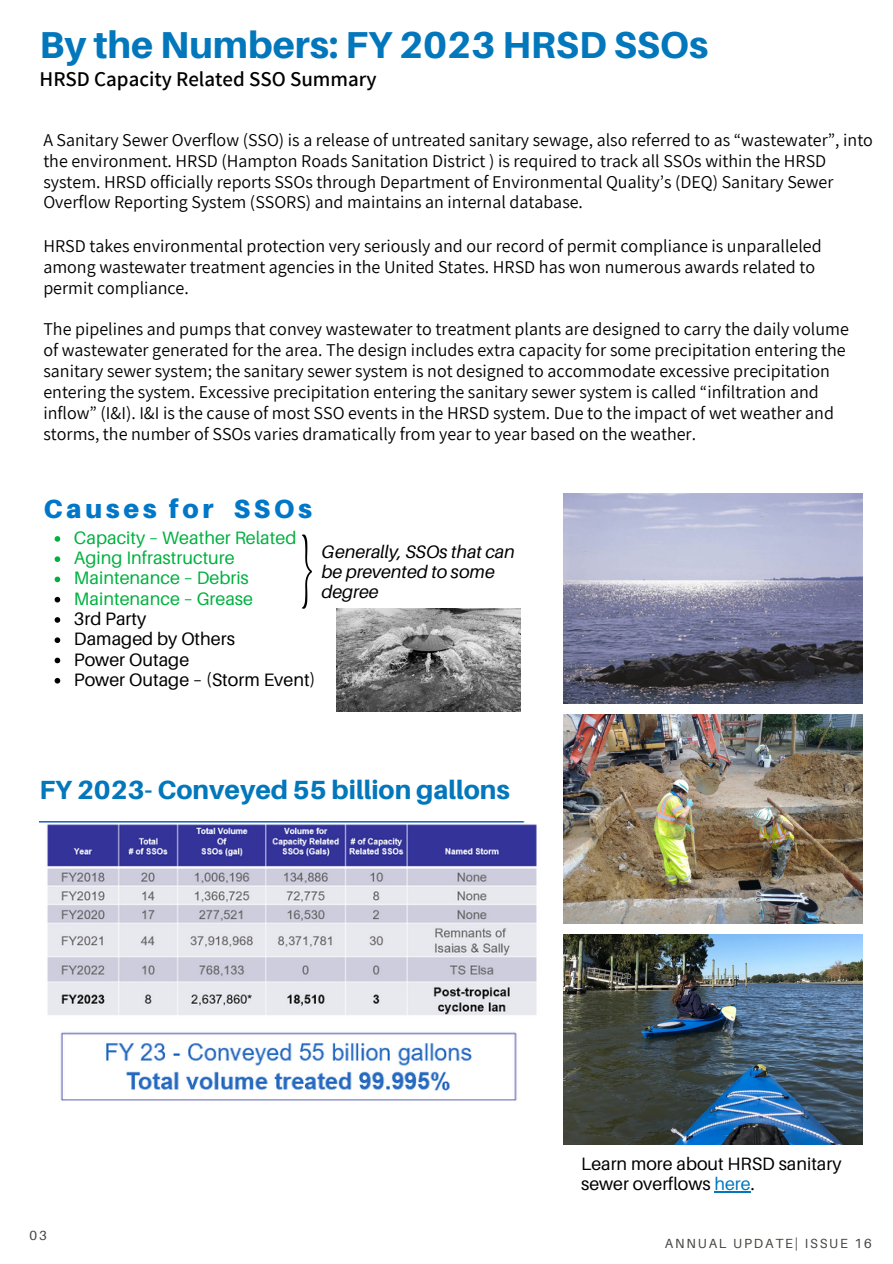
<style>
.page{position:relative;width:893px;height:1264px;background:#fff}
.page>*{position:absolute;margin:0;border:0;box-sizing:border-box;transform-origin:0 0}
.t1{font:800 37.5px "Aileron";color:#0377bb}
.t2{font:800 26.25px "Aileron";color:#0377bb}
.t3{font:900 26.25px "Aileron";letter-spacing:.14em;color:#0077c8}
.t4{font:600 21px "Assistant";color:#000}
.t5{font:18px/20.9px "Assistant";color:#000}
.t6{font:18px "Aileron";color:#00b140}
.t7{font:18px "Aileron";color:#000}
.t8{font:italic 18px/20.2px "Aileron";color:#000}
.t9{font:17.85px/20.2px "Aileron";color:#000}
.t10{font:13.2px "Aileron";letter-spacing:.14em;color:#444440}
.s1{color:#0377bb}
</style>
<div class="page">
<img style="left:563px;top:493px;width:299px;height:210px">
<img style="left:563px;top:714px;width:299px;height:209px">
<img style="left:563px;top:934px;width:299px;height:210px">
<img style="left:39px;top:822px;width:498px;height:193px">
<img style="left:60px;top:1032px;width:457px;height:69px">
<svg style="left:302px;top:534px;width:9px;height:74px"></svg>
<img style="left:337px;top:608px;width:183px;height:104px">
<hr style="left:714px;top:1190px;width:36px;height:2px;background:#0377bb">
<svg style="left:55px;top:536px;width:5px;height:5px"></svg>
<svg style="left:55px;top:556px;width:5px;height:6px"></svg>
<svg style="left:55px;top:576px;width:5px;height:6px"></svg>
<svg style="left:55px;top:597px;width:5px;height:5px"></svg>
<svg style="left:55px;top:617px;width:5px;height:5px"></svg>
<svg style="left:55px;top:637px;width:5px;height:6px"></svg>
<svg style="left:55px;top:657px;width:5px;height:6px"></svg>
<svg style="left:55px;top:678px;width:5px;height:5px"></svg>
<p class="t1" style="left:39px;top:21px;width:670px">By the Numbers: FY 2023 HRSD SSOs</p>
<p class="t4" style="left:39px;top:64px;width:338px">HRSD Capacity Related SSO Summary</p>
<h2 class="t5" style="left:43px;top:129px;width:831px">A Sanitary Sewer Overflow (SSO) is a release of untreated sanitary sewage, also referred to as “wastewater”, into the environment. HRSD (Hampton Roads Sanitation District ) is required to track all SSOs within the HRSD system. HRSD officially reports SSOs through Department of Environmental Quality’s (DEQ) Sanitary Sewer Overflow Reporting System (SSORS) and maintains an internal database.</h2>
<p class="t5" style="left:43px;top:235px;width:779px">HRSD takes environmental protection very seriously and our record of permit compliance is unparalleled among wastewater treatment agencies in the United States. HRSD has won numerous awards related to permit compliance.</p>
<p class="t5" style="left:43px;top:318px;width:807px">The pipelines and pumps that convey wastewater to treatment plants are designed to carry the daily volume of wastewater generated for the area. The design includes extra capacity for some precipitation entering the sanitary sewer system; the sanitary sewer system is not designed to accommodate excessive precipitation entering the system. Excessive precipitation entering the sanitary sewer system is called “infiltration and inflow” (I&amp;I). I&amp;I is the cause of most SSO events in the HRSD system. Due to the impact of wet weather and storms, the number of SSOs varies dramatically from year to year based on the weather.</p>
<p class="t3" style="left:43px;top:492px;width:270px">Causes for SSOs</p>
<p class="t6" style="left:74px;top:526px;width:224px">Capacity – Weather Related</p>
<h4 class="t6" style="left:74px;top:547px;width:162px">Aging Infrastructure</h4>
<p class="t6" style="left:74px;top:567px;width:176px">Maintenance – Debris</p>
<h2 class="t6" style="left:74px;top:587px;width:181px">Maintenance – Grease</h2>
<p class="t7" style="left:74px;top:607px;width:74px">3rd Party</p>
<p class="t7" style="left:74px;top:628px;width:162px">Damaged by Others</p>
<h4 class="t7" style="left:74px;top:648px;width:117px">Power Outage</h4>
<p class="t7" style="left:74px;top:668px;width:243px">Power Outage – (Storm Event)</p>
<p class="t8" style="left:321px;top:541px;width:195px">Generally, SSOs that can be prevented to some degree</p>
<p class="t2" style="left:39px;top:774px;width:472px">FY 2023- Conveyed 55 billion gallons</p>
<h4 class="t10" style="left:29px;top:1227px;width:19px">03</h4>
<p class="t9" style="left:581px;top:1152px;width:262px">Learn more about HRSD sanitary sewer overflows <span class="s1">here</span>.</p>
<h4 class="t10" style="left:664px;top:1235px;width:208px">ANNUAL UPDATE| ISSUE 16</h4>
</div>
